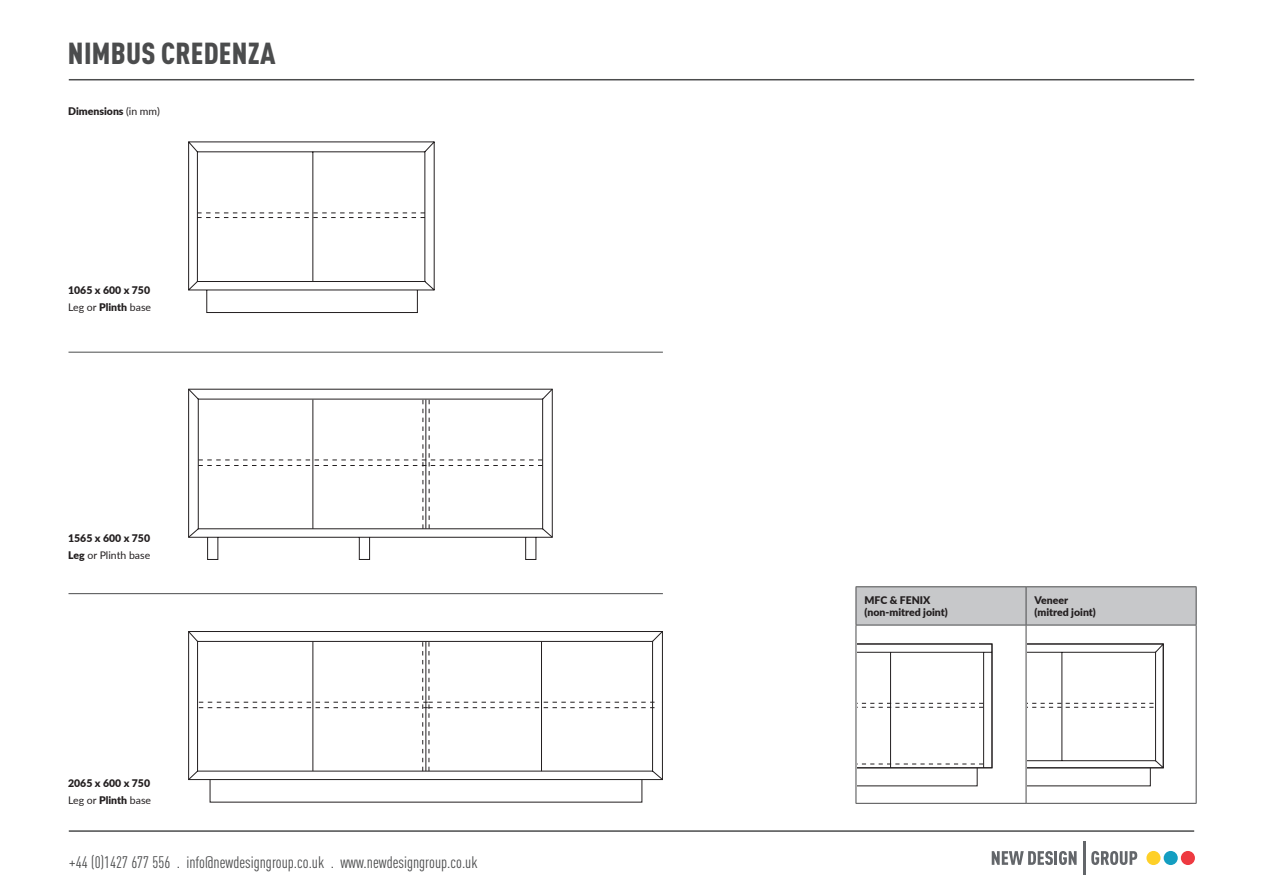
<style>
.page{position:relative;width:1263px;height:893px;background:#fff}
.page>*{position:absolute;margin:0;border:0;box-sizing:border-box;transform-origin:0 0}
.t1{font:900 condensed 30px "DINOT";letter-spacing:.01em;color:#4b4c4d}
.t2{font:condensed 16.5px "DINOT";color:#4b4c4d}
.t3{font:900 10.5px "Lato";color:#231f20}
.t4{font:10.5px "Lato";color:#231f20}
.s1{font-weight:400}
.s2{font-weight:900}
</style>
<div class="page">
<hr style="left:69px;top:79px;width:1125px;height:1px;background:#4b4c4d">
<hr style="left:69px;top:830px;width:1125px;height:2px;background:#4b4c4d">
<svg style="left:992px;top:851px;width:61px;height:14px"></svg>
<hr style="left:1054px;top:851px;width:3px;height:14px;background:#63666a">
<svg style="left:1059px;top:851px;width:17px;height:14px"></svg>
<svg style="left:1091px;top:851px;width:46px;height:14px"></svg>
<hr style="left:1083px;top:842px;width:2px;height:32px;background:#63666a">
<div style="left:1146px;top:851px;width:14px;height:14px;background:#fed028;border-radius:50%"></div>
<div style="left:1164px;top:851px;width:14px;height:14px;background:#149ec1;border-radius:50%"></div>
<div style="left:1181px;top:851px;width:14px;height:14px;background:#ee3a41;border-radius:50%"></div>
<svg style="left:188px;top:141px;width:247px;height:172px"></svg>
<svg style="left:207px;top:539px;width:330px;height:21px"></svg>
<svg style="left:188px;top:388px;width:365px;height:151px"></svg>
<svg style="left:188px;top:631px;width:475px;height:172px"></svg>
<hr style="left:69px;top:352px;width:594px;height:1px;background:#4b4c4d">
<hr style="left:69px;top:593px;width:594px;height:1px;background:#4b4c4d">
<div style="left:856px;top:587px;width:340px;height:38px;background:#c7c8ca"></div>
<hr style="left:855px;top:587px;width:1px;height:38px;background:#4b4c4d">
<hr style="left:855px;top:586px;width:171px;height:1px;background:#4b4c4d">
<hr style="left:1026px;top:586px;width:170px;height:1px;background:#4b4c4d">
<hr style="left:1026px;top:587px;width:1px;height:38px;background:#4b4c4d">
<hr style="left:1196px;top:587px;width:1px;height:38px;background:#4b4c4d">
<hr style="left:855px;top:625px;width:1px;height:178px;background:#4b4c4d">
<hr style="left:855px;top:625px;width:171px;height:1px;background:#4b4c4d">
<hr style="left:1026px;top:625px;width:170px;height:1px;background:#4b4c4d">
<hr style="left:1026px;top:625px;width:1px;height:178px;background:#4b4c4d">
<hr style="left:1196px;top:625px;width:1px;height:178px;background:#4b4c4d">
<hr style="left:855px;top:803px;width:171px;height:1px;background:#4b4c4d">
<hr style="left:1026px;top:803px;width:170px;height:1px;background:#4b4c4d">
<svg style="left:857px;top:644px;width:136px;height:142px"></svg>
<svg style="left:1027px;top:644px;width:137px;height:142px"></svg>
<p class="t1" style="left:68px;top:35px;width:209px">NIMBUS CREDENZA</p>
<p class="t3" style="left:68px;top:103px;width:93px">Dimensions <span class="s1">(in mm)</span></p>
<p class="t3" style="left:68px;top:282px;width:84px">1065 x 600 x 750</p>
<p class="t4" style="left:68px;top:300px;width:84px">Leg or <span class="s2">Plinth</span> base</p>
<p class="t3" style="left:68px;top:530px;width:84px">1565 x 600 x 750</p>
<p class="t4" style="left:68px;top:548px;width:84px"><span class="s2">Leg</span> or Plinth base</p>
<p class="t3" style="left:68px;top:775px;width:84px">2065 x 600 x 750</p>
<p class="t4" style="left:68px;top:793px;width:84px">Leg or <span class="s2">Plinth</span> base</p>
<p class="t2" style="left:69px;top:852px;width:410px">+44 (0)1427 677 556 . info@newdesigngroup.co.uk . www.newdesigngroup.co.uk</p>
<p class="t3" style="left:864px;top:592px;width:68px">MFC &amp; FENIX</p>
<p class="t3" style="left:864px;top:605px;width:85px">(non-mitred joint)</p>
<p class="t3" style="left:1034px;top:592px;width:35px">Veneer</p>
<p class="t3" style="left:1034px;top:605px;width:63px">(mitred joint)</p>
</div>
